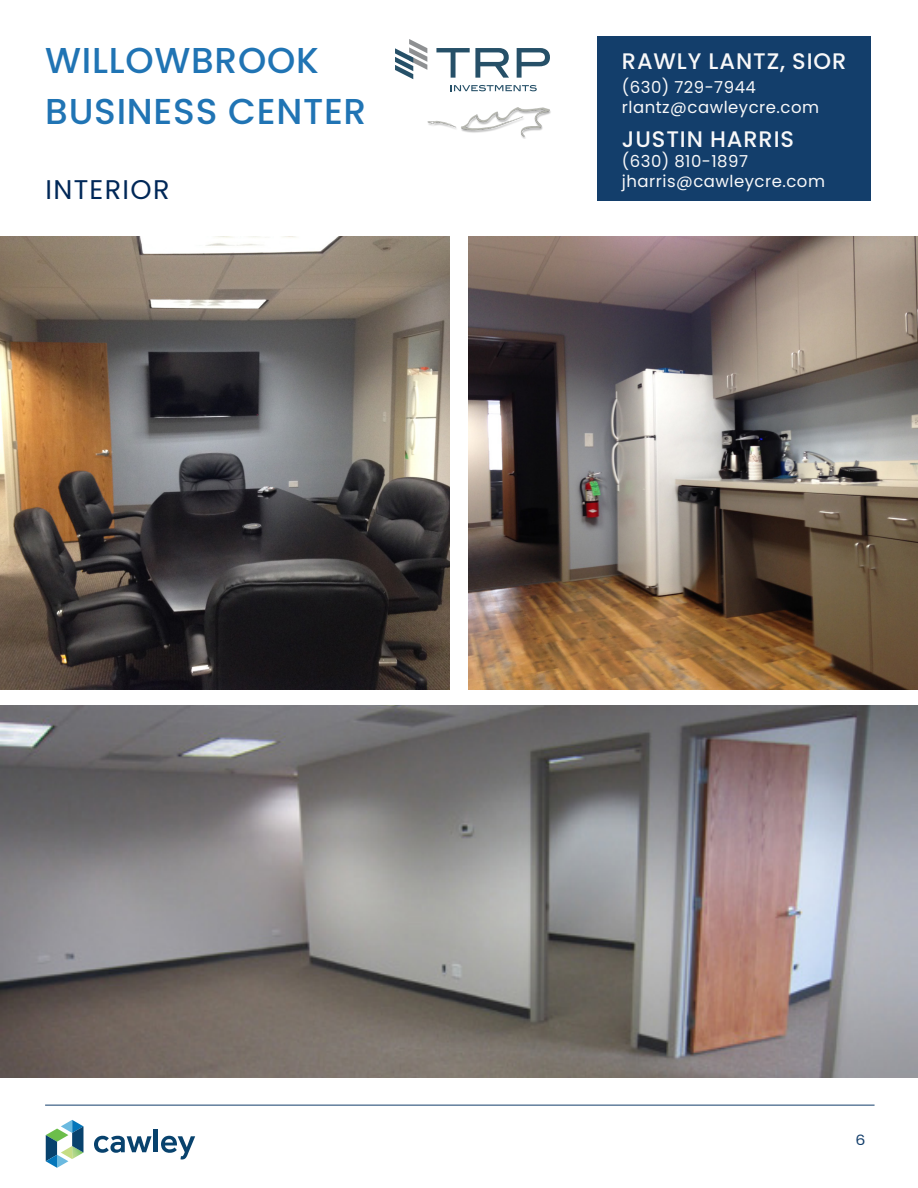
<style>
.page{position:relative;width:918px;height:1188px;background:#fff}
.page>*{position:absolute;margin:0;border:0;box-sizing:border-box;transform-origin:0 0}
.t1{font:500 36px/51px "Poppins";letter-spacing:.02em;color:#2074b4}
.Cawley_BODY_COPY{font:27px "Poppins";letter-spacing:.05em;color:#002858}
.Cawley_Footer_NAME{font:500 22.5px "Poppins";letter-spacing:.04em;color:#f8f8f9}
.Cawley_Footer_NAME-2{font:16.5px/19.8px "Poppins";letter-spacing:.03em;color:#f8f8f9}
.t2{font:14.1px "Poppins";color:#133e6b;scale:1.11 1}
</style>
<div class="page">
<svg style="left:46px;top:1120px;width:37px;height:48px"></svg>
<svg style="left:94px;top:1136px;width:58px;height:17px"></svg>
<hr style="left:154px;top:1130px;width:4px;height:22px;background:#08426d">
<svg style="left:161px;top:1136px;width:34px;height:23px"></svg>
<hr style="left:45px;top:1105px;width:830px;height:1px;background:#133e6b">
<img style="left:0;top:705px;width:918px;height:372px">
<img style="left:0;top:237px;width:450px;height:453px">
<img style="left:468px;top:237px;width:450px;height:453px">
<div style="left:597px;top:37px;width:274px;height:164px;background:#133e6b"></div>
<svg style="left:395px;top:39px;width:32px;height:40px"></svg>
<svg style="left:436px;top:48px;width:73px;height:30px"></svg>
<svg style="left:517px;top:48px;width:33px;height:30px"></svg>
<svg style="left:451px;top:85px;width:86px;height:6px"></svg>
<img style="left:427px;top:108px;width:124px;height:31px">
<p class="t1" style="left:45px;top:35px;width:323px">WILLOWBROOK<br>BUSINESS CENTER</p>
<p class="Cawley_Footer_NAME" style="left:622px;top:48px;width:226px">RAWLY LANTZ, SIOR</p>
<p class="Cawley_Footer_NAME-2" style="left:622px;top:78px;width:199px">(630) 729-7944 rlantz@cawleycre.com</p>
<p class="Cawley_Footer_NAME" style="left:622px;top:126px;width:174px">JUSTIN HARRIS</p>
<p class="Cawley_Footer_NAME-2" style="left:622px;top:151px;width:205px">(630) 810-1897 jharris@cawleycre.com</p>
<p class="Cawley_BODY_COPY" style="left:45px;top:174px;width:126px">INTERIOR</p>
<p class="t2" style="left:856px;top:1132px;width:11px">6</p>
</div>
